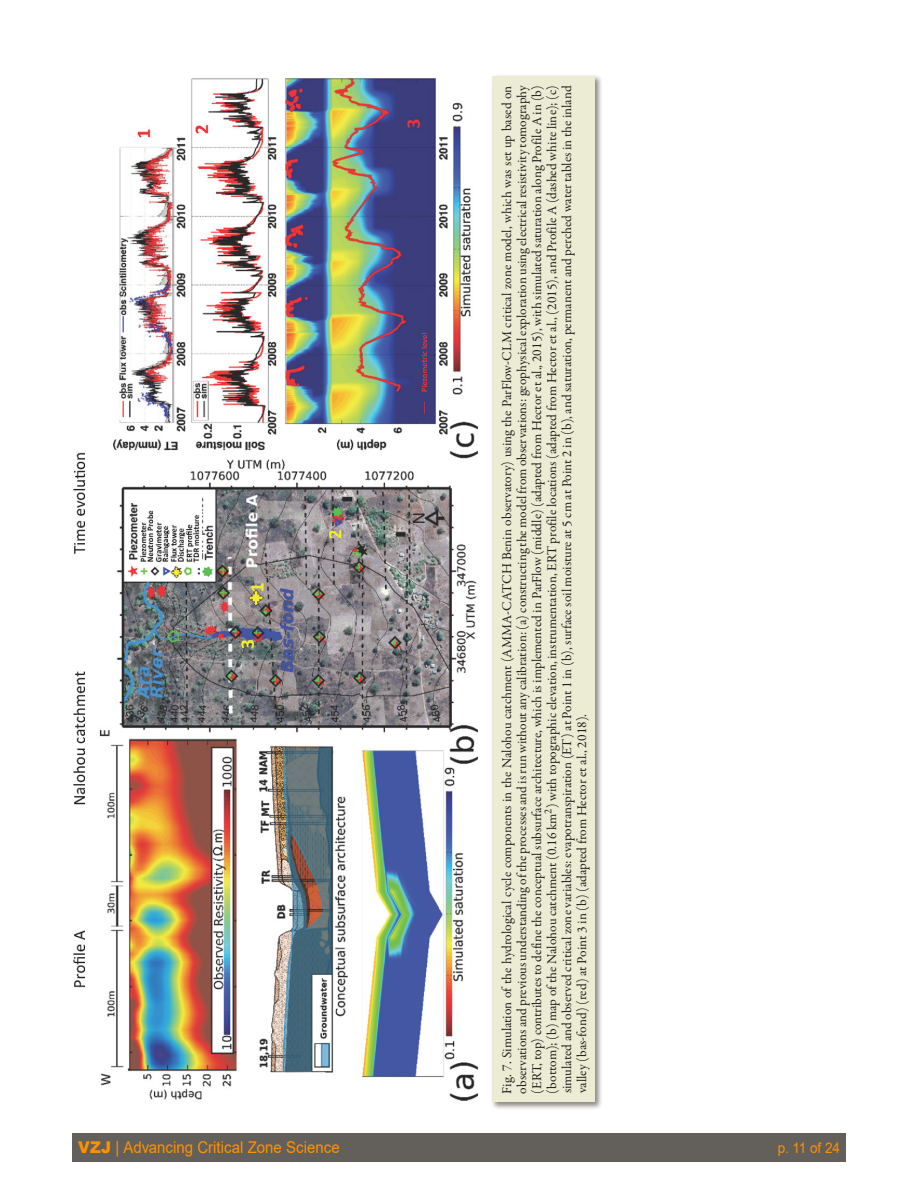
<style>
.page{position:relative;width:918px;height:1188px;background:#fff}
.page>*{position:absolute;margin:0;border:0;box-sizing:border-box;transform-origin:0 0}
.t1{font:16.2px "Arial";color:#ff9100;scale:.93 1}
.t2{font:14.55px "Arial";color:#ff9100;scale:.93 1}
.t3{font:13.5px/15px "Garamond Premr Pro";color:#231f20;text-align:justify}
.s1{font-weight:900}
</style>
<div class="page">
<div style="left:72px;top:1133px;width:774px;height:28px;background:#635f5b"></div>
<img style="left:73px;top:78px;width:405px;height:1023px">
<div style="left:490px;top:74px;width:113px;height:1037px;background:#635f5b;opacity:.75"></div>
<div style="left:492px;top:76px;width:103px;height:1026px;background:#ececd4"></div>
<p class="t3" style="left:500px;top:1094px;width:1010px;rotate:-90deg">Fig. 7. Simulation of the hydrological cycle components in the Nalohou catchment (AMMA-CATCH Benin observatory) using the ParFlow-CLM critical zone model, which was set up based on observations and previous understanding of the processes and is run without any calibration: (a) constructing the model from observations: geophysical exploration using electrical resistivity tomography (ERT, top) contributes to define the conceptual subsurface architecture, which is implemented in ParFlow (middle) (adapted from Hector et al., 2015), with simulated saturation along Profile A in (b) (bottom); (b) map of the Nalohou catchment (0.16 km<sup>2</sup>) with topographic elevation, instrumentation, ERT profile locations (adapted from Hector et al., (2015), and Profile A (dashed white line); (c) simulated and observed critical zone variables: evapotranspiration (ET) at Point 1 in (b), surface soil moisture at 5 cm at Point 2 in (b), and saturation, permanent and perched water tables in the inland valley (bas-fond) (red) at Point 3 in (b) (adapted from Hector et al., 2018).</p>
<p class="t1" style="left:78px;top:1136px;width:283px"><span class="s1">VZJ</span> | Advancing Critical Zone Science</p>
<p class="t2" style="left:778px;top:1137px;width:68px">p. 11 of 24</p>
</div>
